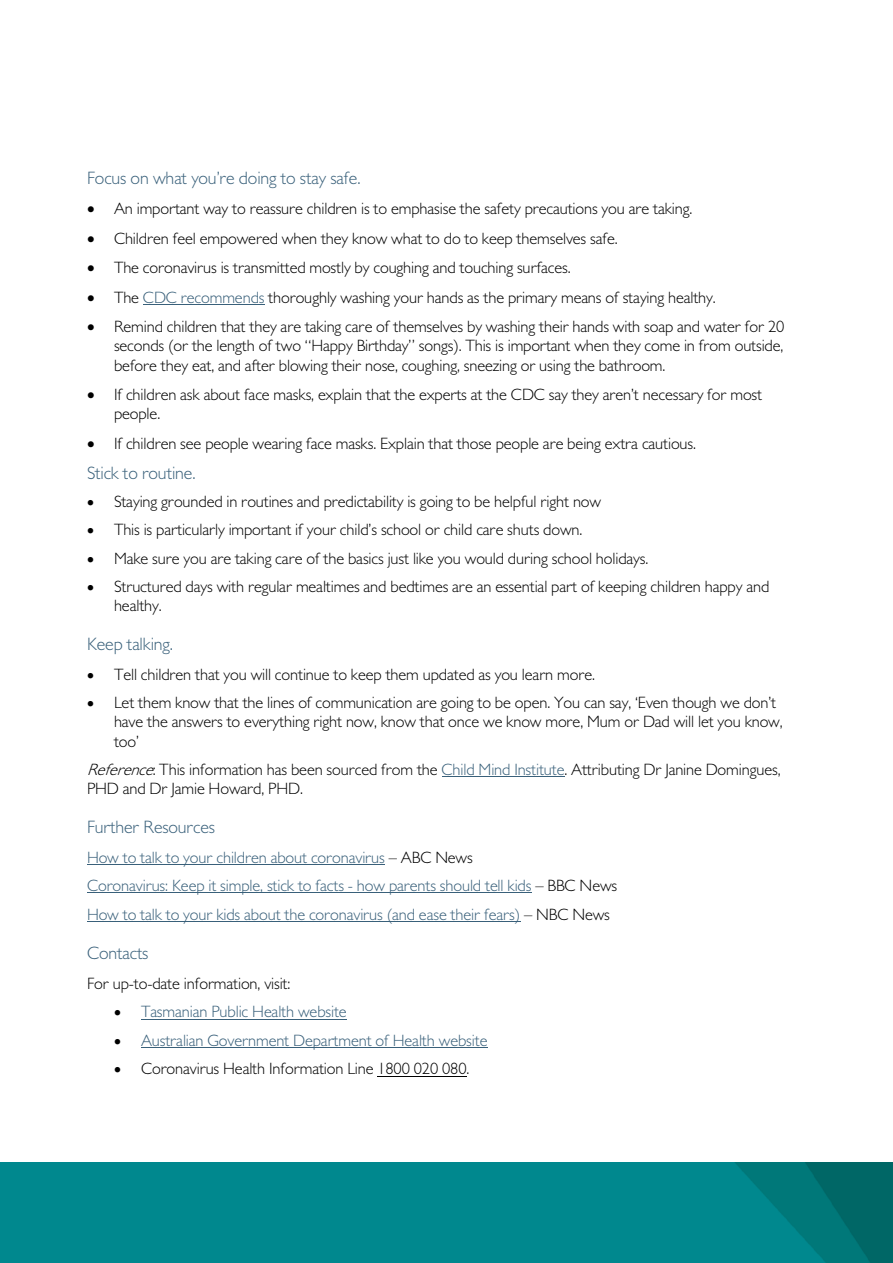
<style>
.page{position:relative;width:893px;height:1263px;background:#fff}
.page>*{position:absolute;margin:0;border:0;box-sizing:border-box;transform-origin:0 0}
.t1{font:300 18px "Gill Sans MT Std";letter-spacing:-.01em;color:#39607a}
.t2{font:300 16.5px/19.4px "Gill Sans MT Std";letter-spacing:-.01em;color:#000}
.t3{font:300 16.5px/28.5px "Gill Sans MT Std";letter-spacing:-.01em;color:#39607a}
.s1{color:#39607a}
.s2{font-style:italic}
.s3{color:#000}
</style>
<div class="page">
<img style="left:0;top:1163px;width:893px;height:99px">
<hr style="left:143px;top:304px;width:121px;height:1px;background:#39607a">
<hr style="left:442px;top:776px;width:123px;height:1px;background:#39607a">
<hr style="left:87px;top:864px;width:298px;height:1px;background:#39607a">
<hr style="left:87px;top:892px;width:444px;height:1px;background:#39607a">
<hr style="left:87px;top:921px;width:433px;height:1px;background:#39607a">
<hr style="left:141px;top:1019px;width:206px;height:1px;background:#39607a">
<hr style="left:141px;top:1047px;width:346px;height:1px;background:#39607a">
<hr style="left:377px;top:1076px;width:89px;height:1px;background:#000">
<p class="t1" style="left:87px;top:167px;width:275px">Focus on what you’re doing to stay safe.</p>
<p class="t2" style="left:87px;top:199px;width:607px">• An important way to reassure children is to emphasise the safety precautions you are taking.</p>
<p class="t2" style="left:87px;top:228px;width:532px">• Children feel empowered when they know what to do to keep themselves safe.</p>
<p class="t2" style="left:87px;top:258px;width:485px">• The coronavirus is transmitted mostly by coughing and touching surfaces.</p>
<p class="t2" style="left:87px;top:287px;width:630px">• The <span class="s1">CDC recommends</span> thoroughly washing your hands as the primary means of staying healthy.</p>
<p class="t2" style="left:114px;top:317px;width:672px;text-align:justify;text-indent:-27px">• Remind children that they are taking care of themselves by washing their hands with soap and water for 20 seconds (or the length of two “Happy Birthday” songs). This is important when they come in from outside, before they eat, and after blowing their nose, coughing, sneezing or using the bathroom.</p>
<p class="t2" style="left:114px;top:385px;width:650px;text-indent:-27px">• If children ask about face masks, explain that the experts at the CDC say they aren’t necessary for most people.</p>
<p class="t2" style="left:87px;top:433px;width:610px">• If children see people wearing face masks. Explain that those people are being extra cautious.</p>
<p class="t1" style="left:87px;top:462px;width:110px">Stick to routine.</p>
<p class="t2" style="left:87px;top:492px;width:516px">• Staying grounded in routines and predictability is going to be helpful right now</p>
<p class="t2" style="left:87px;top:520px;width:497px">• This is particularly important if your child’s school or child care shuts down.</p>
<p class="t2" style="left:87px;top:548px;width:563px">• Make sure you are taking care of the basics just like you would during school holidays.</p>
<p class="t2" style="left:114px;top:577px;width:657px;text-indent:-27px">• Structured days with regular mealtimes and bedtimes are an essential part of keeping children happy and healthy.</p>
<p class="t1" style="left:87px;top:633px;width:87px">Keep talking.</p>
<p class="t2" style="left:87px;top:664px;width:509px">• Tell children that you will continue to keep them updated as you learn more.</p>
<p class="t2" style="left:114px;top:692px;width:670px;text-indent:-27px">• Let them know that the lines of communication are going to be open. You can say, ‘Even though we don’t have the answers to everything right now, know that once we know more, Mum or Dad will let you know, too’</p>
<p class="t2" style="left:87px;top:759px;width:695px"><span class="s2">Reference</span>: This information has been sourced from the <span class="s1">Child Mind Institute</span>. Attributing Dr Janine Domingues,<br>PHD and Dr Jamie Howard, PHD.</p>
<p class="t1" style="left:87px;top:816px;width:129px">Further Resources</p>
<p class="t3" style="left:87px;top:842px;width:532px">How to talk to your children about coronavirus <span class="s3">– ABC News<br></span>Coronavirus: Keep it simple, stick to facts - how parents should tell kids <span class="s3">– BBC News<br></span>How to talk to your kids about the coronavirus (and ease their fears) <span class="s3">– NBC News</span></p>
<p class="t1" style="left:87px;top:942px;width:63px">Contacts</p>
<p class="t2" style="left:87px;top:973px;width:205px">For up-to-date information, visit:</p>
<p class="t3" style="left:114px;top:997px;width:234px"><span class="s3">•</span> Tasmanian Public Health website</p>
<p class="t3" style="left:114px;top:1026px;width:375px"><span class="s3">•</span> Australian Government Department of Health website</p>
<p class="t2" style="left:114px;top:1059px;width:357px">• Coronavirus Health Information Line 1800 020 080.</p>
</div>
